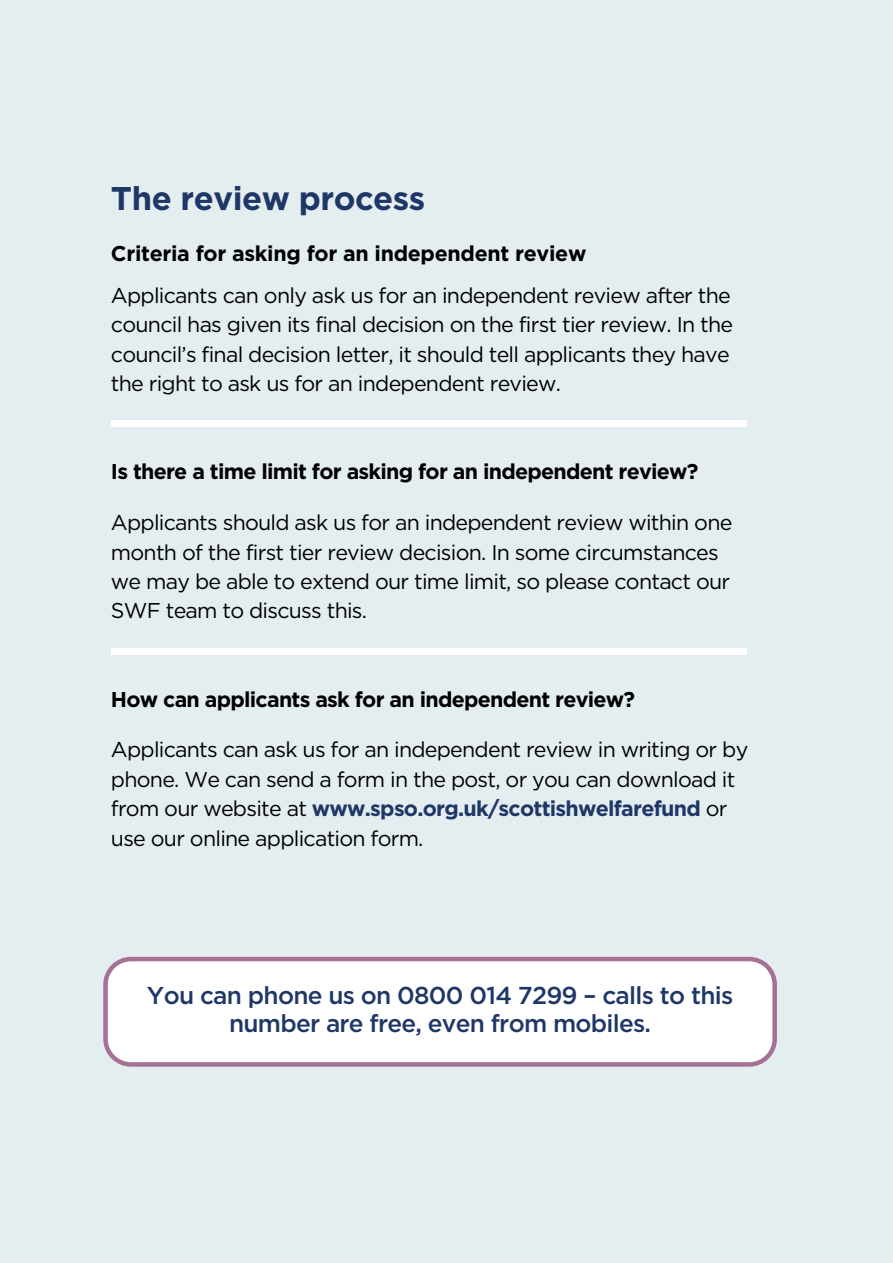
<style>
.page{position:relative;width:893px;height:1263px;background:#e4edf0}
.page>*{position:absolute;margin:0;border:0;box-sizing:border-box;transform-origin:0 0}
.t1{font:700 32.85px "Gotham";letter-spacing:-.015em;color:#1f3767}
.t2{font:500 24.45px/28.5px "Gotham";letter-spacing:-.03em;color:#1f3767;text-align:center}
.t3{font:21.45px/29.4px "Gotham";letter-spacing:-.035em;color:#000}
.t4{font:700 21.45px "Gotham";letter-spacing:-.035em;color:#000}
.t5{font:700 21.45px "Gotham";letter-spacing:-.015em;color:#000}
.s1{font-weight:700;color:#1f3767}
</style>
<div class="page">
<div style="left:111px;top:420px;width:635px;height:7px;background:#fff"></div>
<div style="left:111px;top:648px;width:635px;height:6px;background:#fff"></div>
<div style="left:106px;top:959px;width:669px;height:105px;background:#fff;border-radius:26px"></div>
<div style="left:103px;top:957px;width:674px;height:110px;border:4px solid #a67294;border-radius:26px"></div>
<h1 class="t1" style="left:111px;top:176px;width:316px">The review process</h1>
<p class="t5" style="left:111px;top:239px;width:477px">Criteria for asking for an independent review</p>
<p class="t3" style="left:111px;top:280px;width:624px">Applicants can only ask us for an independent review after the council has given its final decision on the first tier review. In the council’s final decision letter, it should tell applicants they have the right to ask us for an independent review.</p>
<p class="t4" style="left:111px;top:458px;width:589px">Is there a time limit for asking for an independent review?</p>
<p class="t3" style="left:111px;top:507px;width:623px">Applicants should ask us for an independent review within one month of the first tier review decision. In some circumstances we may be able to extend our time limit, so please contact our SWF team to discuss this.</p>
<p class="t4" style="left:111px;top:685px;width:526px">How can applicants ask for an independent review?</p>
<p class="t3" style="left:111px;top:735px;width:639px">Applicants can ask us for an independent review in writing or by phone. We can send a form in the post, or you can download it from our website at <span class="s1">www.spso.org.uk/scottishwelfarefund</span> or use our online application form.</p>
<p class="t2" style="left:147px;top:980px;width:588px">You can phone us on 0800 014 7299 – calls to this number are free, even from mobiles.</p>
</div>
